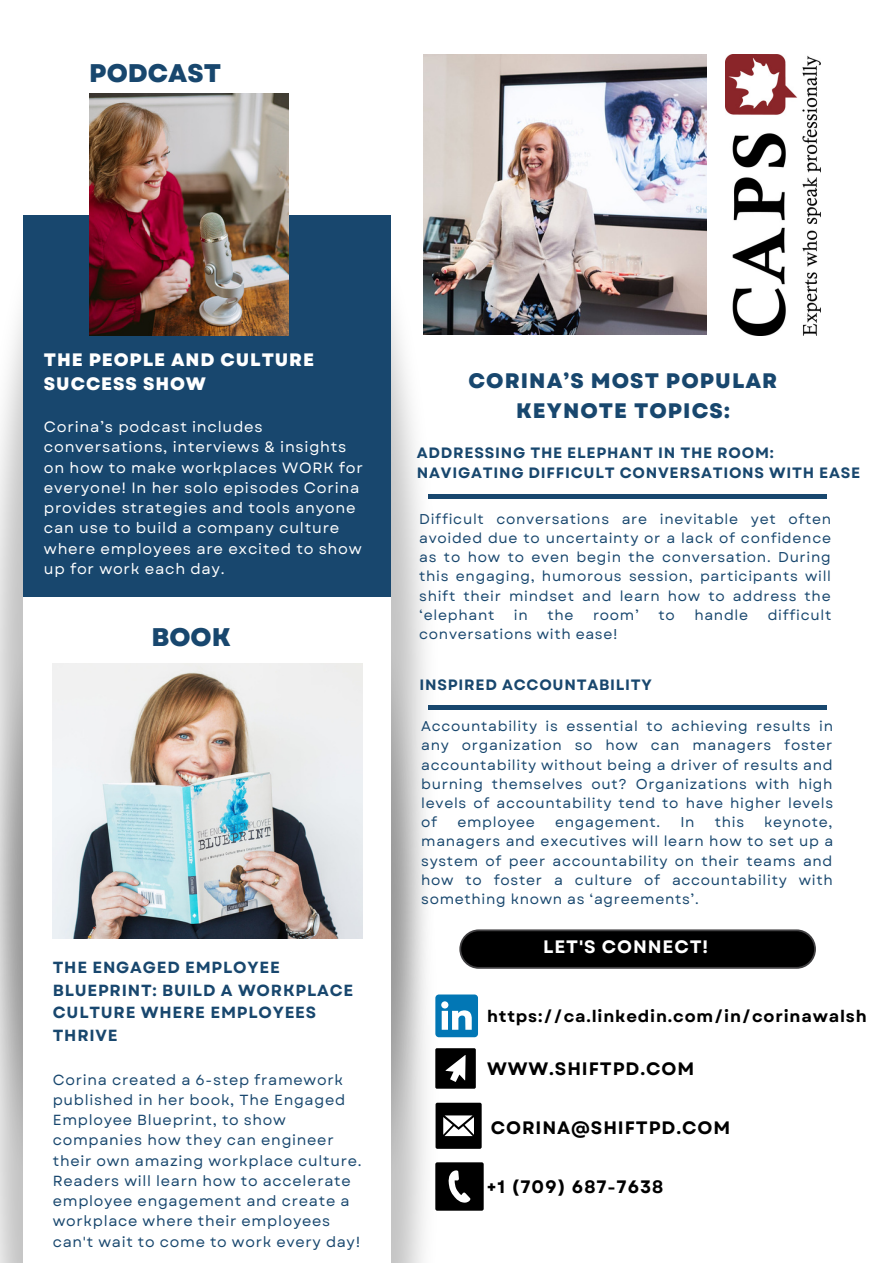
<style>
.page{position:relative;width:893px;height:1264px;background:#fff}
.page>*{position:absolute;margin:0;border:0;box-sizing:border-box;transform-origin:0 0}
.t1{font:800 25.5px "Garet";color:#18476e}
.t2{font:800 21px/29.2px "Garet";letter-spacing:.05em;color:#18476e;text-align:center}
.t3{font:700 18px "Garet";letter-spacing:.05em;color:#000}
.t4{font:800 18px/24.8px "Garet";letter-spacing:.05em;color:#fff}
.t5{font:700 18px "Garet";letter-spacing:.05em;color:#fff}
.t6{font:700 16.5px "Garet";letter-spacing:.05em;color:#000}
.t7{font:700 16.05px/22.5px "Garet";letter-spacing:.05em;color:#18476e}
.t8{font:15px/20.2px "Garet";letter-spacing:.05em;color:#fff}
.t9{font:700 15px/20.2px "Garet";letter-spacing:.05em;color:#18476e}
.t10{font:14.55px/20.2px "Garet";letter-spacing:.05em;color:#18476e}
.t11{font:14.25px/19.2px "Garet";letter-spacing:.05em;color:#18476e;text-align:justify}
</style>
<div class="page">
<div style="left:428px;top:494px;width:399px;height:5px;background:#18476e"></div>
<img style="left:391px;top:305px;width:96px;height:270px">
<img style="left:0;top:215px;width:24px;height:360px">
<div style="left:24px;top:215px;width:367px;height:1011px;background:#18476e"></div>
<hr style="left:428px;top:705px;width:399px;height:4px;background:#18476e">
<img style="left:725px;top:54px;width:95px;height:281px">
<div style="left:460px;top:930px;width:355px;height:37px;background:#000;border-radius:19px"></div>
<div style="left:459px;top:929px;width:356px;height:39px;border:2px solid #414042;border-radius:19px"></div>
<img style="left:391px;top:575px;width:96px;height:687px">
<img style="left:0;top:575px;width:24px;height:687px">
<div style="left:24px;top:597px;width:367px;height:665px;background:#fff"></div>
<img style="left:52px;top:663px;width:311px;height:275px">
<img style="left:423px;top:54px;width:283px;height:280px">
<img style="left:89px;top:93px;width:199px;height:242px">
<h1 class="t1" style="left:89px;top:54px;width:133px">PODCAST</h1>
<p class="t4" style="left:44px;top:347px;width:271px">THE PEOPLE AND CULTURE<br>SUCCESS SHOW</p>
<p class="t8" style="left:44px;top:417px;width:320px">Corina’s podcast includes conversations, interviews &amp; insights on how to make workplaces WORK for everyone! In her solo episodes Corina provides strategies and tools anyone can use to build a company culture where employees are excited to show up for work each day.</p>
<h1 class="t1" style="left:151px;top:618px;width:81px">BOOK</h1>
<p class="t7" style="left:53px;top:956px;width:302px">THE ENGAGED EMPLOYEE<br>BLUEPRINT: BUILD A WORKPLACE<br>CULTURE WHERE EMPLOYEES<br>THRIVE</p>
<p class="t10" style="left:53px;top:1069px;width:310px">Corina created a 6-step framework published in her book, The Engaged Employee Blueprint, to show companies how they can engineer their own amazing workplace culture.<br>Readers will learn how to accelerate employee engagement and create a workplace where their employees can't wait to come to work every day!</p>
<h2 class="t2" style="left:468px;top:366px;width:310px">CORINA’S MOST POPULAR<br>KEYNOTE TOPICS:</h2>
<p class="t9" style="left:417px;top:442px;width:445px">ADDRESSING THE ELEPHANT IN THE ROOM:<br>NAVIGATING DIFFICULT CONVERSATIONS WITH EASE</p>
<p class="t11" style="left:419px;top:509px;width:413px">Difficult conversations are inevitable yet often avoided due to uncertainty or a lack of confidence as to how to even begin the conversation. During this engaging, humorous session, participants will shift their mindset and learn how to address the ‘elephant</p>
<p class="t11" style="left:514px;top:605px;width:15px">in</p>
<p class="t11" style="left:547px;top:605px;width:28px">the</p>
<p class="t11" style="left:593px;top:605px;width:47px">room’</p>
<p class="t11" style="left:658px;top:605px;width:18px">to</p>
<p class="t11" style="left:694px;top:605px;width:55px">handle</p>
<p class="t11" style="left:767px;top:605px;width:65px">difficult</p>
<p class="t11" style="left:419px;top:624px;width:200px">conversations with ease!</p>
<p class="t9" style="left:419px;top:674px;width:234px">INSPIRED ACCOUNTABILITY</p>
<p class="t11" style="left:421px;top:716px;width:413px">Accountability is essential to achieving results in any organization so how can managers foster accountability without being a driver of results and burning themselves out? Organizations with high levels of accountability tend to have higher levels of</p>
<p class="t11" style="left:421px;top:812px;width:413px;text-indent:343px">keynote, managers and executives will learn how to set up a system of peer accountability on their teams and how to foster a culture of accountability with something known as ‘agreements’.</p>
<p class="t11" style="left:457px;top:812px;width:79px">employee</p>
<p class="t11" style="left:555px;top:812px;width:107px">engagement.</p>
<p class="t11" style="left:680px;top:812px;width:16px">In</p>
<p class="t11" style="left:714px;top:812px;width:31px">this</p>
<p class="t5" style="left:543px;top:934px;width:166px">LET'S CONNECT!</p>
<p class="t6" style="left:487px;top:1003px;width:381px">https://ca.linkedin.com/in/corinawalsh</p>
<p class="t3" style="left:487px;top:1055px;width:208px">WWW.SHIFTPD.COM</p>
<p class="t3" style="left:490px;top:1114px;width:241px">CORINA@SHIFTPD.COM</p>
<p class="t3" style="left:486px;top:1173px;width:178px">+1 (709) 687-7638</p>
</div>
